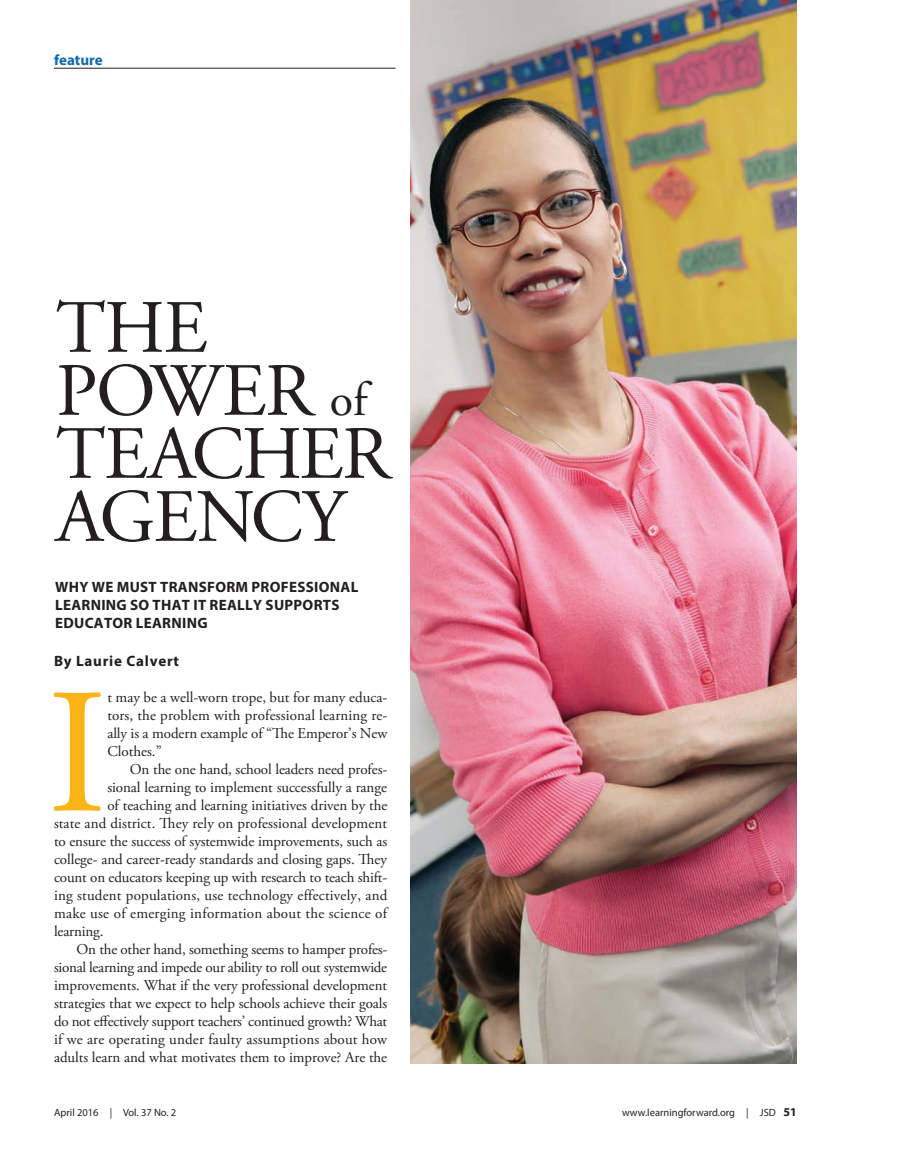
<style>
.page{position:relative;width:905px;height:1175px;background:#fff}
.page>*{position:absolute;margin:0;border:0;box-sizing:border-box;transform-origin:0 0}
.body{font:177.9px "Adobe Garamond Pro";color:#fbb416}
.body-2{font:75px/63px "Adobe Garamond Pro";letter-spacing:-.015em;color:#231f20}
.body-3{font:15px/18px "Adobe Garamond Pro";letter-spacing:-.005em;color:#231f20;text-align:justify}
.myriad_box{font:700 15px/18px "Myriad Pro";letter-spacing:.02em;color:#231f20}
.body-4{font:15px "Adobe Garamond Pro";letter-spacing:.015em;color:#231f20}
.byline{font:700 15px "Myriad Pro";letter-spacing:.05em;color:#231f20}
.toppers{font:700 15px "Myriad Pro";color:#1269ad}
.t1{font:10.5px "Myriad Pro";color:#231f20}
.s1{font-size:48px}
.s2{font-weight:700;font-size:12px}
</style>
<div class="page">
<img style="left:410px;top:0;width:386px;height:1063px">
<hr style="left:54px;top:68px;width:341px;height:1px;background:#231f20">
<p class="toppers" style="left:54px;top:50px;width:50px">feature</p>
<p class="body-2" style="left:56px;top:299px;width:336px">THE<br>POWER <span class="s1">of<br></span>TEACHER<br>AGENCY</p>
<p class="myriad_box" style="left:55px;top:578px;width:305px">WHY WE MUST TRANSFORM PROFESSIONAL<br>LEARNING SO THAT IT REALLY SUPPORTS<br>EDUCATOR LEARNING</p>
<p class="byline" style="left:54px;top:651px;width:127px">By Laurie Calvert</p>
<p class="body" style="left:47px;top:647px;width:62px">I</p>
<p class="body-3" style="left:107px;top:689px;width:281px">t may be a well-worn trope, but for many educa&shy;tors, the problem with professional learning re&shy;ally is a modern example of “The Emperor’s New Clothes.”</p>
<p class="body-3" style="left:130px;top:761px;width:259px">On the one hand, school leaders need profes-</p>
<p class="body-3" style="left:107px;top:779px;width:281px">sional learning to implement successfully a range</p>
<p class="body-3" style="left:107px;top:797px;width:281px">of teaching and learning initiatives driven by the</p>
<p class="body-3" style="left:54px;top:815px;width:334px">state and district. They rely on professional development</p>
<p class="body-3" style="left:54px;top:833px;width:335px">to ensure the success of systemwide improvements, such as</p>
<p class="body-3" style="left:54px;top:851px;width:334px">college- and career-ready standards and closing gaps. They</p>
<p class="body-3" style="left:54px;top:869px;width:334px">count on educators keeping up with research to teach shift-</p>
<p class="body-3" style="left:54px;top:887px;width:335px">ing student populations, use technology effectively, and</p>
<p class="body-4" style="left:54px;top:904px;width:334px">make use of emerging information about the science of</p>
<p class="body-3" style="left:54px;top:923px;width:51px">learning.</p>
<p class="body-3" style="left:54px;top:941px;width:335px;text-indent:22px">On the other hand, something seems to hamper profes&shy;sional learning and impede our ability to roll out systemwide improvements. What if the very professional development strategies that we expect to help schools achieve their goals do not effectively support teachers’ continued growth? What if we are operating under faulty assumptions about how adults learn and what motivates them to improve? Are the</p>
<p class="t1" style="left:54px;top:1106px;width:124px">April 2016 | Vol. 37 No. 2</p>
<p class="t1" style="left:622px;top:1106px;width:176px">www.learningforward.org | JSD <span class="s2">51</span></p>
</div>
